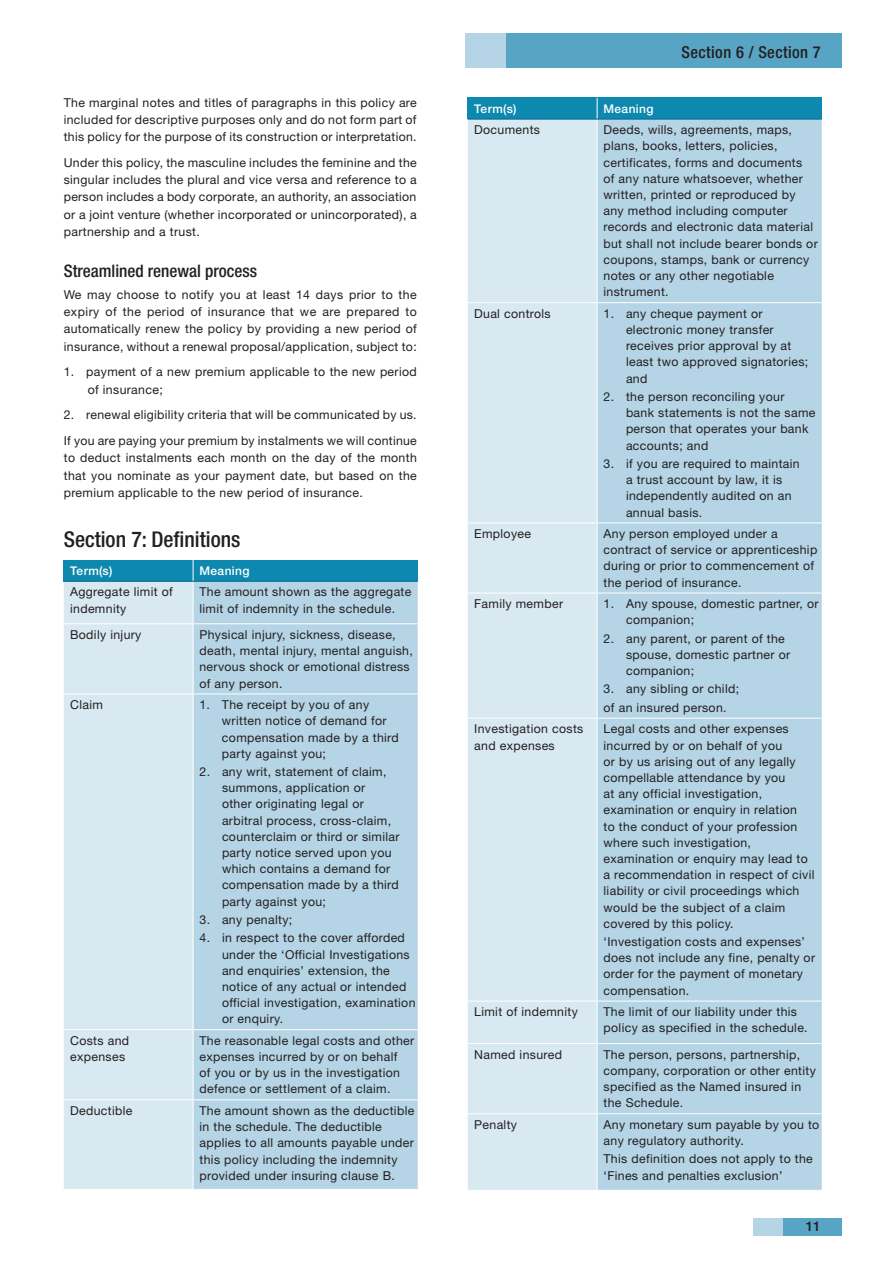
<style>
.page{position:relative;width:893px;height:1263px;background:#fff}
.page>*{position:absolute;margin:0;border:0;box-sizing:border-box;transform-origin:0 0}
.t1{font:500 condensed 21.75px "Helvetica Neue LT Std";color:#231f20}
.t2{font:500 condensed 17.25px "Helvetica Neue LT Std";color:#231f20}
.t3{font:500 condensed 16.5px "Helvetica Neue LT Std";letter-spacing:.025em;color:#231f20}
.t4{font:500 13.5px "Helvetica Neue LT Std";color:#231f20}
.t5{font:12.3px/16.2px "Helvetica Neue LT Std";letter-spacing:.03em;color:#231f20}
.t6{font:500 12px "Helvetica Neue LT Std";letter-spacing:.03em;color:#fff}
</style>
<div class="page">
<div style="left:782px;top:1218px;width:60px;height:17px;background:#58a4c4"></div>
<div style="left:466px;top:33px;width:40px;height:34px;background:#b5d4e5"></div>
<div style="left:506px;top:33px;width:336px;height:34px;background:#58a4c4"></div>
<div style="left:753px;top:1218px;width:29px;height:17px;background:#b5d4e5"></div>
<div style="left:64px;top:560px;width:129px;height:21px;background:#0d89b0"></div>
<div style="left:193px;top:560px;width:225px;height:21px;background:#0d89b0"></div>
<div style="left:64px;top:582px;width:129px;height:607px;background:#d8e9f1"></div>
<div style="left:194px;top:582px;width:224px;height:607px;background:#b5d4e5"></div>
<hr style="left:64px;top:623px;width:129px;height:1px;background:#fff">
<hr style="left:193px;top:623px;width:225px;height:1px;background:#fff">
<hr style="left:64px;top:693px;width:129px;height:1px;background:#fff">
<hr style="left:193px;top:693px;width:225px;height:1px;background:#fff">
<hr style="left:64px;top:1029px;width:129px;height:1px;background:#fff">
<hr style="left:193px;top:1029px;width:225px;height:1px;background:#fff">
<hr style="left:64px;top:1099px;width:129px;height:1px;background:#fff">
<hr style="left:193px;top:1099px;width:225px;height:1px;background:#fff">
<hr style="left:64px;top:581px;width:129px;height:1px;background:#006893">
<svg style="left:193px;top:560px;width:1px;height:21px"></svg>
<hr style="left:193px;top:581px;width:225px;height:1px;background:#006893">
<div style="left:468px;top:98px;width:129px;height:21px;background:#0d89b0"></div>
<div style="left:597px;top:98px;width:225px;height:21px;background:#0d89b0"></div>
<div style="left:468px;top:120px;width:129px;height:1070px;background:#d8e9f1"></div>
<div style="left:598px;top:120px;width:224px;height:1070px;background:#b5d4e5"></div>
<hr style="left:468px;top:302px;width:129px;height:1px;background:#fff">
<hr style="left:597px;top:302px;width:225px;height:1px;background:#fff">
<hr style="left:468px;top:522px;width:129px;height:1px;background:#fff">
<hr style="left:597px;top:522px;width:225px;height:1px;background:#fff">
<hr style="left:468px;top:593px;width:129px;height:1px;background:#fff">
<hr style="left:597px;top:593px;width:225px;height:1px;background:#fff">
<hr style="left:468px;top:718px;width:129px;height:1px;background:#fff">
<hr style="left:597px;top:718px;width:225px;height:1px;background:#fff">
<hr style="left:468px;top:1001px;width:129px;height:1px;background:#fff">
<hr style="left:597px;top:1001px;width:225px;height:1px;background:#fff">
<hr style="left:468px;top:1043px;width:129px;height:1px;background:#fff">
<hr style="left:597px;top:1043px;width:225px;height:1px;background:#fff">
<hr style="left:468px;top:1113px;width:129px;height:1px;background:#fff">
<hr style="left:597px;top:1113px;width:225px;height:1px;background:#fff">
<hr style="left:468px;top:119px;width:129px;height:1px;background:#006893">
<svg style="left:597px;top:98px;width:1px;height:21px"></svg>
<hr style="left:597px;top:119px;width:225px;height:1px;background:#006893">
<p class="t5" style="left:64px;top:93px;width:355px;line-height:17.2px;text-align:justify">The marginal notes and titles of paragraphs in this policy are included for descriptive purposes only and do not form part of this policy for the purpose of its construction or interpretation.</p>
<p class="t5" style="left:64px;top:154px;width:355px;line-height:17.2px;text-align:justify">Under this policy, the masculine includes the feminine and the singular includes the plural and vice versa and reference to a person includes a body corporate, an authority, an association or a joint venture (whether incorporated or unincorporated), a partnership and a trust.</p>
<h2 class="t2" style="left:64px;top:261px;width:195px">Streamlined renewal process</h2>
<p class="t5" style="left:64px;top:286px;width:355px;line-height:17.2px;text-align:justify">We may choose to notify you at least 14 days prior to the expiry of the period of insurance that we are prepared to automatically renew the policy by providing a new period of insurance, without a renewal proposal/application, subject to:</p>
<p class="t5" style="left:88px;top:363px;width:331px;line-height:17.2px;text-indent:-24px">1. payment of a new premium applicable to the new period of insurance;</p>
<p class="t5" style="left:64px;top:402px;width:355px;line-height:25.8px">2. renewal eligibility criteria that will be communicated by us.<br>If you are paying your premium by instalments we will continue</p>
<p class="t5" style="left:64px;top:449px;width:355px;line-height:17.2px;text-align:justify">to deduct instalments each month on the day of the month that you nominate as your payment date, but based on the premium applicable to the new period of insurance.</p>
<h1 class="t1" style="left:64px;top:526px;width:178px">Section 7: Definitions</h1>
<p class="t6" style="left:70px;top:563px;width:44px">Term(s)</p>
<p class="t6" style="left:199px;top:563px;width:51px">Meaning</p>
<p class="t5" style="left:70px;top:584px;width:104px">Aggregate limit of indemnity</p>
<p class="t5" style="left:199px;top:584px;width:213px">The amount shown as the aggregate limit of indemnity in the schedule.</p>
<p class="t5" style="left:70px;top:626px;width:73px">Bodily injury</p>
<p class="t5" style="left:199px;top:626px;width:215px">Physical injury, sickness, disease, death, mental injury, mental anguish, nervous shock or emotional distress of any person.</p>
<p class="t5" style="left:70px;top:696px;width:34px">Claim</p>
<p class="t5" style="left:222px;top:696px;width:178px;text-indent:-23px">1. The receipt by you of any written notice of demand for compensation made by a third party against you;</p>
<p class="t5" style="left:222px;top:763px;width:179px;text-indent:-23px">2. any writ, statement of claim, summons, application or<br>other originating legal or arbitral process, cross-claim, counterclaim or third or similar party notice served upon you which contains a demand for compensation made by a third party against you;</p>
<p class="t5" style="left:199px;top:911px;width:94px">3. any penalty;</p>
<p class="t5" style="left:222px;top:930px;width:195px;text-indent:-23px">4. in respect to the cover afforded under the ‘Official Investigations and enquiries’ extension, the notice of any actual or intended official investigation, examination or enquiry.</p>
<p class="t5" style="left:70px;top:1032px;width:61px">Costs and expenses</p>
<p class="t5" style="left:200px;top:1032px;width:216px">The reasonable legal costs and other expenses incurred by or on behalf<br>of you or by us in the investigation defence or settlement of a claim.</p>
<p class="t5" style="left:70px;top:1102px;width:64px">Deductible</p>
<p class="t5" style="left:200px;top:1102px;width:216px">The amount shown as the deductible in the schedule. The deductible applies to all amounts payable under this policy including the indemnity provided under insuring clause B.</p>
<h3 class="t3" style="left:681px;top:42px;width:141px">Section 6 / Section 7</h3>
<p class="t6" style="left:474px;top:101px;width:44px">Term(s)</p>
<p class="t6" style="left:603px;top:101px;width:51px">Meaning</p>
<p class="t5" style="left:474px;top:122px;width:67px">Documents</p>
<p class="t5" style="left:603px;top:122px;width:216px">Deeds, wills, agreements, maps, plans, books, letters, policies, certificates, forms and documents<br>of any nature whatsoever, whether written, printed or reproduced by any method including computer records and electronic data material but shall not include bearer bonds or coupons, stamps, bank or currency notes or any other negotiable instrument.</p>
<p class="t5" style="left:474px;top:305px;width:78px">Dual controls</p>
<p class="t5" style="left:626px;top:305px;width:184px;text-indent:-23px">1. any cheque payment or electronic money transfer receives prior approval by at least two approved signatories; and</p>
<p class="t5" style="left:626px;top:388px;width:191px;text-indent:-23px">2. the person reconciling your bank statements is not the same person that operates your bank accounts; and</p>
<p class="t5" style="left:626px;top:455px;width:175px;text-indent:-23px">3. if you are required to maintain a trust account by law, it is independently audited on an annual basis.</p>
<p class="t5" style="left:474px;top:525px;width:58px">Employee</p>
<p class="t5" style="left:603px;top:525px;width:215px">Any person employed under a contract of service or apprenticeship during or prior to commencement of the period of insurance.</p>
<p class="t5" style="left:474px;top:595px;width:90px">Family member</p>
<p class="t5" style="left:626px;top:595px;width:194px;text-indent:-23px">1. Any spouse, domestic partner, or companion;</p>
<p class="t5" style="left:626px;top:630px;width:166px;text-indent:-23px">2. any parent, or parent of the spouse, domestic partner or companion;</p>
<p class="t5" style="left:604px;top:680px;width:137px;line-height:18.3px">3. any sibling or child; of an insured person.</p>
<p class="t5" style="left:474px;top:721px;width:111px">Investigation costs and expenses</p>
<p class="t5" style="left:604px;top:721px;width:212px">Legal costs and other expenses incurred by or on behalf of you<br>or by us arising out of any legally compellable attendance by you<br>at any official investigation, examination or enquiry in relation<br>to the conduct of your profession where such investigation, examination or enquiry may lead to a recommendation in respect of civil liability or civil proceedings which would be the subject of a claim covered by this policy.</p>
<p class="t5" style="left:604px;top:933px;width:213px">‘Investigation costs and expenses’ does not include any fine, penalty or order for the payment of monetary compensation.</p>
<p class="t5" style="left:474px;top:1003px;width:105px">Limit of indemnity</p>
<p class="t5" style="left:604px;top:1003px;width:206px">The limit of our liability under this policy as specified in the schedule.</p>
<p class="t5" style="left:474px;top:1046px;width:89px">Named insured</p>
<p class="t5" style="left:604px;top:1046px;width:214px">The person, persons, partnership, company, corporation or other entity specified as the Named insured in the Schedule.</p>
<p class="t5" style="left:474px;top:1116px;width:44px">Penalty</p>
<p class="t5" style="left:604px;top:1116px;width:217px">Any monetary sum payable by you to any regulatory authority.</p>
<p class="t5" style="left:604px;top:1151px;width:211px">This definition does not apply to the ‘Fines and penalties exclusion’</p>
<p class="t4" style="left:806px;top:1218px;width:17px">11</p>
</div>
